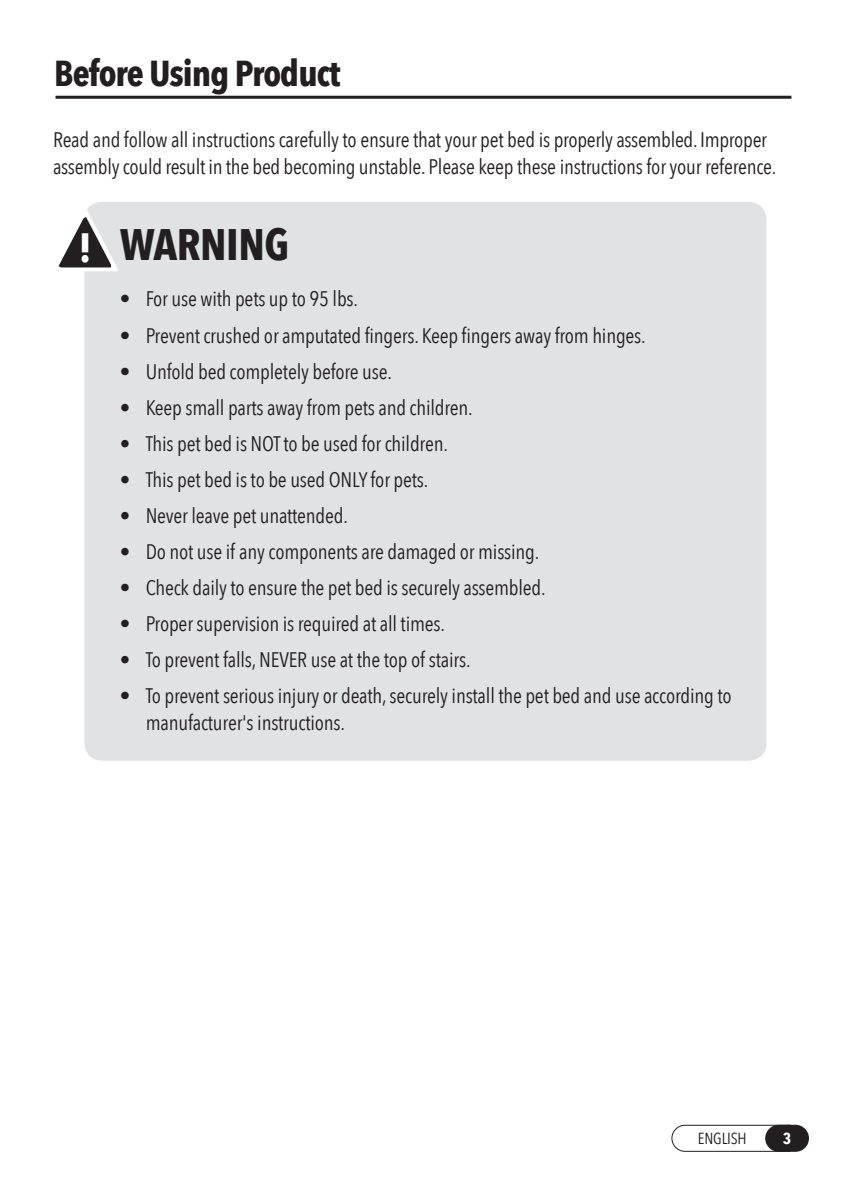
<style>
.page{position:relative;width:845px;height:1191px;background:#fff}
.page>*{position:absolute;margin:0;border:0;box-sizing:border-box;transform-origin:0 0}
.Body__0625_space_aft{font:700 44px "Avenir Next Condensed";letter-spacing:-.01em;color:#231f20}
.t1{font:700 40.8px "Avenir Next Condensed";color:#fff}
.t2{font:700 36px "Avenir Next Condensed";letter-spacing:-.025em;color:#231f20}
.Warning_Text_INDENT{font:21px/27px "Avenir Next Condensed";letter-spacing:-.01em;color:#231f20}
.t3{font:16px "Avenir Next Condensed";letter-spacing:-.01em;color:#231f20}
.t4{font:700 16px "Avenir Next Condensed";color:#fff}
.s1{font-family:"Helvetica LT Std";font-weight:300}
</style>
<div class="page">
<svg style="left:671px;top:1124px;width:138px;height:28px"></svg>
<div style="left:84px;top:202px;width:682px;height:558px;background:#e1e2e4;border-radius:18px"></div>
<svg style="left:58px;top:207px;width:60px;height:65px"></svg>
<hr style="left:56px;top:96px;width:735px;height:3px;background:#231f20">
<p class="t2" style="left:54px;top:51px;width:288px">Before Using Product</p>
<p class="Warning_Text_INDENT" style="left:53px;top:125px;width:725px">Read and follow all instructions carefully to ensure that your pet bed is properly assembled. Improper assembly could result in the bed becoming unstable. Please keep these instructions for your reference.</p>
<p class="t1" style="left:78px;top:223px;width:15px">!</p>
<p class="Body__0625_space_aft" style="left:120px;top:218px;width:171px">WARNING</p>
<p class="Warning_Text_INDENT" style="left:120px;top:285px;width:240px"><span class="s1">•</span> For use with pets up to 95 lbs.</p>
<p class="Warning_Text_INDENT" style="left:120px;top:321px;width:527px"><span class="s1">•</span> Prevent crushed or amputated fingers. Keep fingers away from hinges.</p>
<p class="Warning_Text_INDENT" style="left:120px;top:357px;width:274px"><span class="s1">•</span> Unfold bed completely before use.</p>
<p class="Warning_Text_INDENT" style="left:120px;top:393px;width:355px">• Keep small parts away from pets and children.</p>
<p class="Warning_Text_INDENT" style="left:120px;top:429px;width:330px">• This pet bed is NOT to be used for children.</p>
<p class="Warning_Text_INDENT" style="left:120px;top:465px;width:310px">• This pet bed is to be used ONLY for pets.</p>
<p class="Warning_Text_INDENT" style="left:120px;top:501px;width:230px">• Never leave pet unattended.</p>
<p class="Warning_Text_INDENT" style="left:120px;top:537px;width:421px">• Do not use if any components are damaged or missing.</p>
<p class="Warning_Text_INDENT" style="left:120px;top:573px;width:427px"><span class="s1">•</span> Check daily to ensure the pet bed is securely assembled.</p>
<p class="Warning_Text_INDENT" style="left:120px;top:609px;width:327px"><span class="s1">•</span> Proper supervision is required at all times.</p>
<p class="Warning_Text_INDENT" style="left:120px;top:645px;width:352px">• To prevent falls, NEVER use at the top of stairs.</p>
<p class="Warning_Text_INDENT" style="left:146px;top:681px;width:587px;text-indent:-26px"><span class="s1">•</span> To prevent serious injury or death, securely install the pet bed and use according to manufacturer's instructions.</p>
<p class="t3" style="left:698px;top:1125px;width:50px">ENGLISH</p>
<p class="t4" style="left:783px;top:1128px;width:10px">3</p>
</div>
